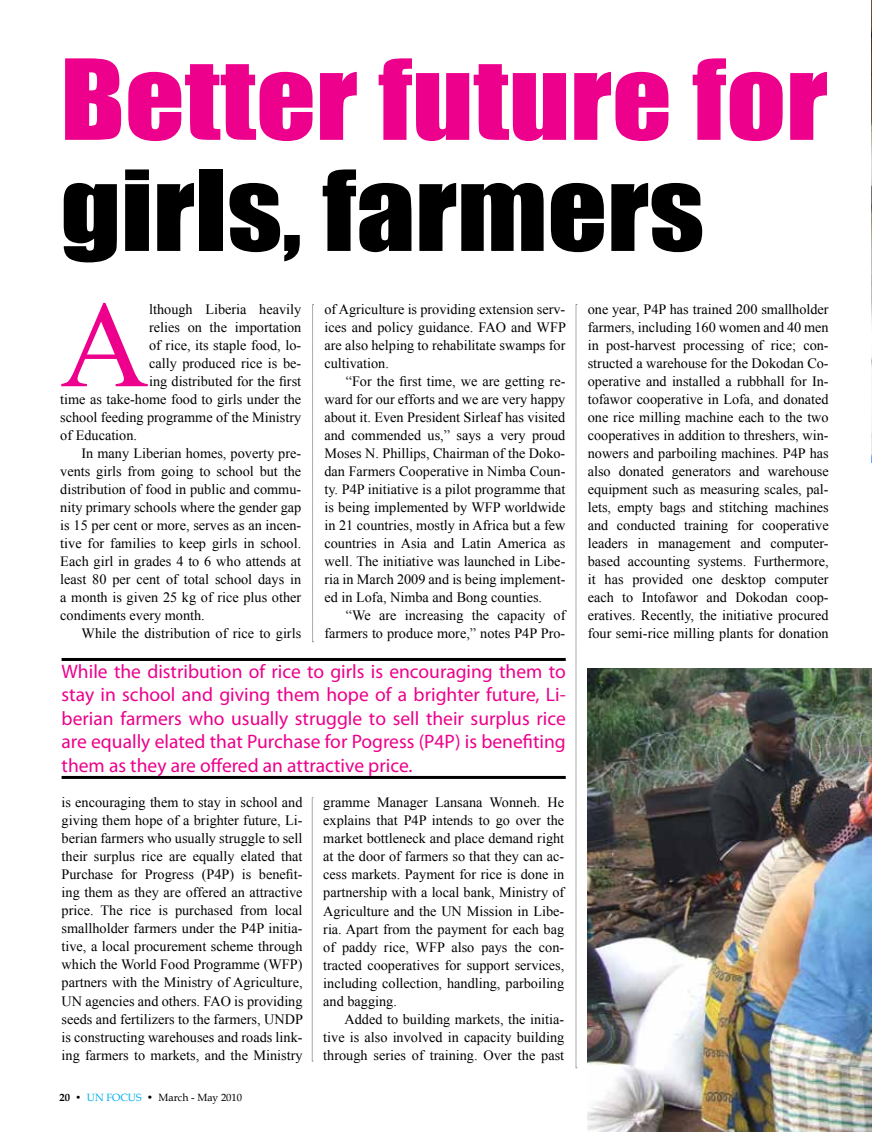
<style>
.page{position:relative;width:872px;height:1132px;background:#fff}
.page>*{position:absolute;margin:0;border:0;box-sizing:border-box;transform-origin:0 0}
.t1{font:123px "Times New Roman";color:#ec008c}
.t2{font:102.9px "Impact";color:#ec008c;scale:1.14 1}
.t3{font:102.9px "Impact";color:#000;scale:1.14 1}
.t4{font:19.5px/23.4px "Myriad Pro";color:#ec008c;text-align:justify}
.t5{font:14.25px/18px "Times New Roman";color:#000;text-align:justify}
.t6{font:10.5px "Book Antiqua";color:#000}
.s1{font-weight:700}
.s2{color:#00aeef}
</style>
<div class="page">
<svg style="left:576px;top:304px;width:1px;height:764px"></svg>
<svg style="left:312px;top:304px;width:2px;height:338px"></svg>
<svg style="left:312px;top:797px;width:1px;height:264px"></svg>
<img style="left:871px;top:0;width:1px;height:462px">
<img style="left:588px;top:668px;width:284px;height:463px">
<hr style="left:62px;top:657px;width:504px;height:3px;background:#000">
<hr style="left:62px;top:775px;width:504px;height:3px;background:#000">
<h2 class="t2" style="left:60px;top:20px;width:675px">Better future for</h2>
<h2 class="t3" style="left:60px;top:131px;width:566px">girls, farmers</h2>
<h1 class="t1" style="left:60px;top:262px;width:90px">A</h1>
<p class="t5" style="left:149px;top:300px;width:154px">lthough Liberia heavily</p>
<p class="t5" style="left:149px;top:318px;width:154px">relies on the importation</p>
<p class="t5" style="left:149px;top:336px;width:154px">of rice, its staple food, lo-</p>
<p class="t5" style="left:149px;top:354px;width:154px">cally produced rice is be-</p>
<p class="t5" style="left:149px;top:372px;width:154px">ing distributed for the first</p>
<p class="t5" style="left:60px;top:390px;width:242px">time as take-home food to girls under the</p>
<p class="t5" style="left:60px;top:408px;width:242px">school feeding programme of the Ministry</p>
<p class="t5" style="left:60px;top:426px;width:78px">of Education.</p>
<p class="t5" style="left:82px;top:444px;width:221px">In many Liberian homes, poverty pre-</p>
<p class="t5" style="left:60px;top:462px;width:242px">vents girls from going to school but the</p>
<p class="t5" style="left:60px;top:480px;width:242px">distribution of food in public and commu-</p>
<p class="t5" style="left:60px;top:498px;width:242px">nity primary schools where the gender gap</p>
<p class="t5" style="left:60px;top:516px;width:242px">is 15 per cent or more, serves as an incen-</p>
<p class="t5" style="left:60px;top:534px;width:242px">tive for families to keep girls in school.</p>
<p class="t5" style="left:60px;top:552px;width:242px">Each girl in grades 4 to 6 who attends at</p>
<p class="t5" style="left:60px;top:570px;width:242px">least 80 per cent of total school days in</p>
<p class="t5" style="left:60px;top:588px;width:242px">a month is given 25 kg of rice plus other</p>
<p class="t5" style="left:60px;top:606px;width:146px">condiments every month.</p>
<p class="t5" style="left:82px;top:624px;width:221px">While the distribution of rice to girls</p>
<p class="t5" style="left:324px;top:300px;width:243px">of Agriculture is providing extension serv&shy;ices and policy guidance. FAO and WFP are also helping to rehabilitate swamps for cultivation.</p>
<p class="t5" style="left:324px;top:372px;width:242px;text-indent:21px">“For the first time, we are getting re&shy;ward for our efforts and we are very happy about it. Even President Sirleaf has visited and commended us,” says a very proud Moses N. Phillips, Chairman of the Doko&shy;dan Farmers Cooperative in Nimba Coun&shy;ty. P4P initiative is a pilot programme that is being implemented by WFP worldwide in 21 countries, mostly in Africa but a few countries in Asia and Latin America as well. The initiative was launched in Libe&shy;ria in March 2009 and is being implement&shy;ed in Lofa, Nimba and Bong counties.</p>
<p class="t5" style="left:324px;top:606px;width:242px;text-align:right">“We are increasing the capacity of farmers to produce more,” notes P4P Pro-</p>
<p class="t4" style="left:62px;top:659px;width:506px">While the distribution of rice to girls is encouraging them to stay in school and giving them hope of a brighter future, Li&shy;berian farmers who usually struggle to sell their surplus rice are equally elated that Purchase for Pogress (P4P) is benefiting them as they are offered an attractive price.</p>
<p class="t5" style="left:62px;top:793px;width:243px">is encouraging them to stay in school and giving them hope of a brighter future, Li&shy;berian farmers who usually struggle to sell their surplus rice are equally elated that Purchase for Progress (P4P) is benefit&shy;ing them as they are offered an attractive price. The rice is purchased from local smallholder farmers under the P4P initia&shy;tive, a local procurement scheme through which the World Food Programme (WFP) partners with the Ministry of Agriculture, UN agencies and others. FAO is providing seeds and fertilizers to the farmers, UNDP is constructing warehouses and roads link&shy;ing farmers to markets, and the Ministry</p>
<p class="t6" style="left:60px;top:1089px;width:184px"><span class="s1">20 •</span> <span class="s2">UN FOCUS</span> • March - May 2010</p>
<p class="t5" style="left:323px;top:793px;width:242px">gramme Manager Lansana Wonneh. He explains that P4P intends to go over the market bottleneck and place demand right at the door of farmers so that they can ac&shy;cess markets. Payment for rice is done in partnership with a local bank, Ministry of Agriculture and the UN Mission in Libe&shy;ria. Apart from the payment for each bag of paddy rice, WFP also pays the con&shy;tracted cooperatives for support services, including collection, handling, parboiling and bagging.</p>
<p class="t5" style="left:323px;top:1009px;width:242px;text-indent:21px">Added to building markets, the initia&shy;tive is also involved in capacity building through series of training. Over the past</p>
<p class="t5" style="left:588px;top:300px;width:242px">one year, P4P has trained 200 smallholder farmers, including 160 women and 40 men in post-harvest processing of rice; con&shy;structed a warehouse for the Dokodan Co&shy;operative and installed a rubbhall for In&shy;tofawor cooperative in Lofa, and donated one rice milling machine each to the two cooperatives in addition to threshers, win&shy;nowers and parboiling machines. P4P has also donated generators and warehouse equipment such as measuring scales, pal&shy;lets, empty bags and stitching machines and conducted training for cooperative leaders in management and computer&shy;based accounting systems. Furthermore, it has provided one desktop computer each to Intofawor and Dokodan coop&shy;eratives. Recently, the initiative procured four semi-rice milling plants for donation</p>
</div>
